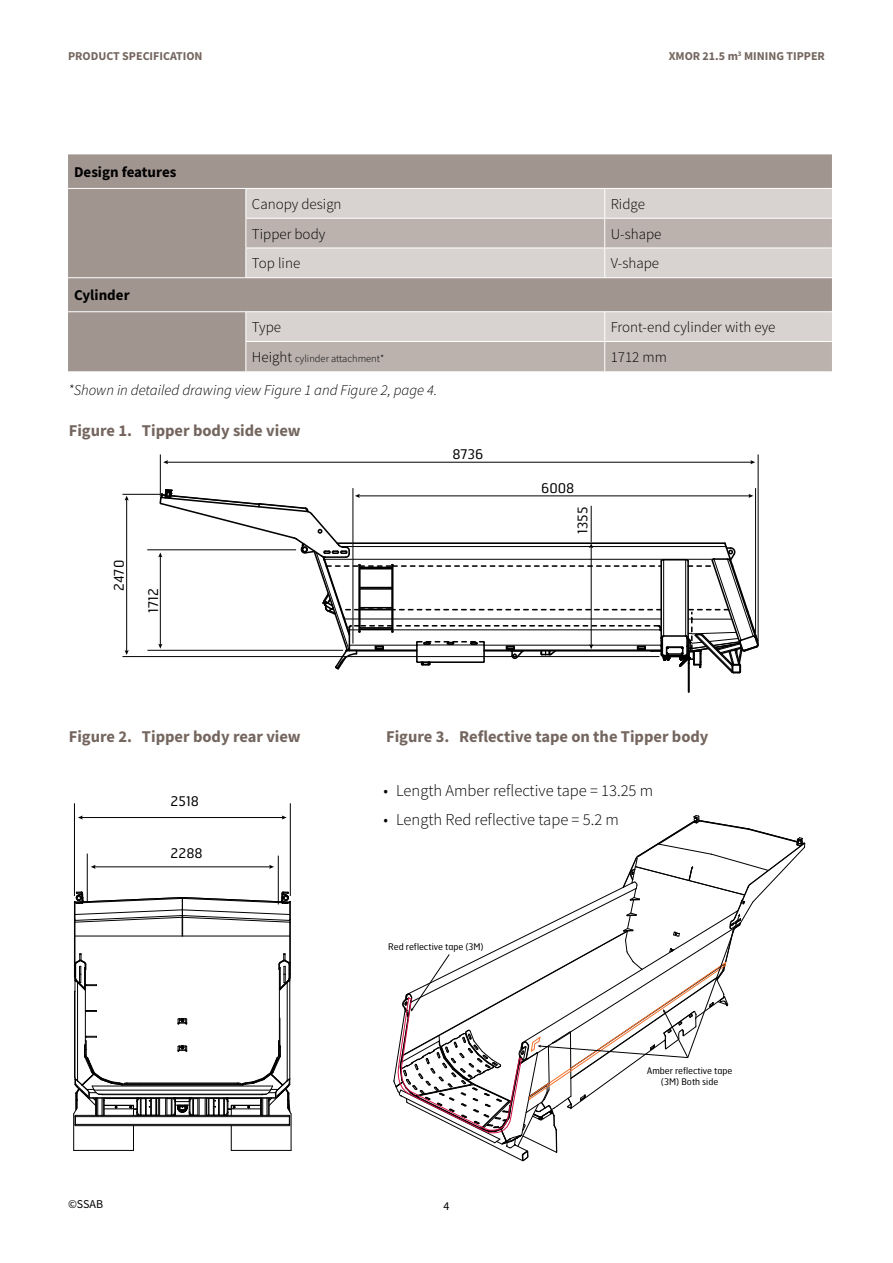
<style>
.page{position:relative;width:893px;height:1263px;background:#fff}
.page>*{position:absolute;margin:0;border:0;box-sizing:border-box;transform-origin:0 0}
.t1{font:700 16.5px "Source Sans Pro";color:#74665f}
.t2{font:300 16.5px "Source Sans Pro";color:#000}
.t3{font:300 15px "Source Sans Pro";color:#000}
.t4{font:italic 300 15px "Source Sans Pro";color:#000}
.t5{font:700 15px "Source Sans Pro";color:#000}
.t6{font:13.35px "Hermes FB";color:#000}
.t7{font:700 12px "Source Sans Pro";color:#74665f}
.t8{font:12px "Source Sans Pro";color:#000}
.t9{font:300 10.5px "Source Sans Pro";color:#000}
.t10{font:9.15px/10.9px "Hermes FB";color:#000;text-align:center}
.s1{font-size:15px}
</style>
<div class="page">
<svg style="left:393px;top:815px;width:413px;height:347px"></svg>
<div style="left:68px;top:154px;width:764px;height:217px;background:#a19590"></div>
<div style="left:246px;top:189px;width:586px;height:29px;background:#d8d2d0"></div>
<svg style="left:246px;top:219px;width:586px;height:152px"></svg>
<hr style="left:68px;top:188px;width:178px;height:1px;background:#fff">
<hr style="left:246px;top:188px;width:359px;height:1px;background:#fff">
<hr style="left:605px;top:188px;width:227px;height:1px;background:#fff">
<hr style="left:245px;top:218px;width:360px;height:1px;background:#fff">
<hr style="left:605px;top:218px;width:227px;height:1px;background:#fff">
<hr style="left:245px;top:248px;width:360px;height:1px;background:#fff">
<svg style="left:245px;top:189px;width:1px;height:88px"></svg>
<hr style="left:605px;top:248px;width:227px;height:1px;background:#fff">
<svg style="left:604px;top:189px;width:1px;height:88px"></svg>
<hr style="left:68px;top:277px;width:178px;height:1px;background:#fff">
<hr style="left:246px;top:277px;width:359px;height:1px;background:#fff">
<hr style="left:605px;top:277px;width:227px;height:1px;background:#fff">
<hr style="left:68px;top:311px;width:178px;height:1px;background:#fff">
<hr style="left:246px;top:311px;width:359px;height:1px;background:#fff">
<hr style="left:605px;top:311px;width:227px;height:1px;background:#fff">
<hr style="left:245px;top:341px;width:360px;height:1px;background:#fff">
<svg style="left:245px;top:312px;width:1px;height:59px"></svg>
<hr style="left:605px;top:341px;width:227px;height:1px;background:#fff">
<svg style="left:604px;top:312px;width:1px;height:59px"></svg>
<hr style="left:160px;top:454px;width:1px;height:43px;background:#000">
<hr style="left:147px;top:549px;width:149px;height:1px;background:#000">
<hr style="left:122px;top:494px;width:38px;height:1px;background:#000">
<hr style="left:147px;top:650px;width:196px;height:1px;background:#000">
<hr style="left:122px;top:656px;width:537px;height:1px;background:#000">
<hr style="left:758px;top:454px;width:1px;height:192px;background:#000">
<hr style="left:167px;top:462px;width:585px;height:1px;background:#000">
<svg style="left:163px;top:460px;width:5px;height:4px"></svg>
<svg style="left:750px;top:460px;width:5px;height:4px"></svg>
<svg style="left:158px;top:488px;width:601px;height:204px"></svg>
<hr style="left:126px;top:499px;width:1px;height:153px;background:#000">
<svg style="left:125px;top:650px;width:4px;height:5px"></svg>
<hr style="left:290px;top:803px;width:1px;height:93px;background:#000">
<hr style="left:278px;top:856px;width:1px;height:48px;background:#000">
<hr style="left:87px;top:853px;width:1px;height:49px;background:#000">
<hr style="left:74px;top:803px;width:1px;height:93px;background:#000">
<hr style="left:81px;top:817px;width:202px;height:1px;background:#000">
<svg style="left:78px;top:815px;width:5px;height:4px"></svg>
<svg style="left:282px;top:815px;width:5px;height:4px"></svg>
<hr style="left:94px;top:866px;width:177px;height:1px;background:#000">
<svg style="left:91px;top:865px;width:5px;height:4px"></svg>
<svg style="left:269px;top:865px;width:5px;height:4px"></svg>
<hr style="left:279px;top:968px;width:1px;height:73px;background:#000">
<hr style="left:85px;top:968px;width:1px;height:73px;background:#000">
<hr style="left:74px;top:1150px;width:59px;height:1px;background:#000">
<hr style="left:231px;top:1150px;width:60px;height:1px;background:#000">
<hr style="left:74px;top:922px;width:1px;height:40px;background:#000">
<hr style="left:75px;top:922px;width:1px;height:40px;background:#000">
<hr style="left:289px;top:922px;width:1px;height:40px;background:#000">
<svg style="left:74px;top:891px;width:217px;height:45px"></svg>
<hr style="left:290px;top:922px;width:1px;height:40px;background:#000">
<hr style="left:74px;top:992px;width:1px;height:85px;background:#000">
<hr style="left:287px;top:982px;width:1px;height:99px;background:#000">
<svg style="left:278px;top:953px;width:13px;height:38px"></svg>
<hr style="left:289px;top:980px;width:1px;height:99px;background:#000">
<hr style="left:77px;top:982px;width:1px;height:99px;background:#000">
<svg style="left:74px;top:953px;width:23px;height:39px"></svg>
<hr style="left:75px;top:980px;width:1px;height:99px;background:#000">
<svg style="left:73px;top:1010px;width:219px;height:140px"></svg>
<p class="t7" style="left:68px;top:48px;width:136px">PRODUCT SPECIFICATION</p>
<p class="t7" style="left:669px;top:48px;width:158px">XMOR 21.5 m<sup>3</sup> MINING TIPPER</p>
<p class="t5" style="left:74px;top:162px;width:104px">Design features</p>
<p class="t5" style="left:74px;top:285px;width:57px">Cylinder</p>
<p class="t3" style="left:252px;top:195px;width:91px">Canopy design</p>
<p class="t3" style="left:611px;top:195px;width:36px">Ridge</p>
<p class="t3" style="left:252px;top:225px;width:75px">Tipper body</p>
<p class="t3" style="left:611px;top:225px;width:52px">U-shape</p>
<p class="t3" style="left:252px;top:254px;width:50px">Top line</p>
<p class="t3" style="left:611px;top:254px;width:50px">V-shape</p>
<p class="t3" style="left:252px;top:318px;width:31px">Type</p>
<p class="t3" style="left:611px;top:318px;width:166px">Front-end cylinder with eye</p>
<p class="t9" style="left:252px;top:352px;width:134px"><span class="s1">Height</span> cylinder attachment*</p>
<p class="t3" style="left:611px;top:348px;width:58px">1712 mm</p>
<p class="t4" style="left:68px;top:381px;width:371px">*Shown in detailed drawing view Figure 1 and Figure 2, page 4.</p>
<p class="t1" style="left:69px;top:419px;width:233px">Figure 1. Tipper body side view</p>
<p class="t6" style="left:110px;top:591px;width:33px;rotate:-90deg">2470</p>
<p class="t6" style="left:145px;top:613px;width:27px;rotate:-90deg">1712</p>
<p class="t6" style="left:452px;top:445px;width:32px">8736</p>
<p class="t6" style="left:541px;top:479px;width:35px">6008</p>
<p class="t6" style="left:574px;top:534px;width:29px;rotate:-90deg">1355</p>
<p class="t1" style="left:69px;top:725px;width:233px">Figure 2. Tipper body rear view</p>
<p class="t1" style="left:386px;top:725px;width:324px">Figure 3. Reflective tape on the Tipper body</p>
<p class="t2" style="left:383px;top:780px;width:271px">• Length Amber reflective tape = 13.25 m</p>
<p class="t2" style="left:383px;top:809px;width:237px">• Length Red reflective tape = 5.2 m</p>
<p class="t6" style="left:171px;top:793px;width:30px">2518</p>
<p class="t6" style="left:534px;top:820px;width:34px">2288</p>
<p class="t6" style="left:171px;top:845px;width:34px">2288</p>
<p class="t10" style="left:388px;top:941px;width:97px">Red reflective tape (3M)</p>
<p class="t8" style="left:68px;top:1196px;width:37px">©SSAB</p>
<p class="t8" style="left:443px;top:1199px;width:7px">4</p>
<p class="t10" style="left:647px;top:1065px;width:87px">Amber reflective tape (3M) Both side</p>
</div>
